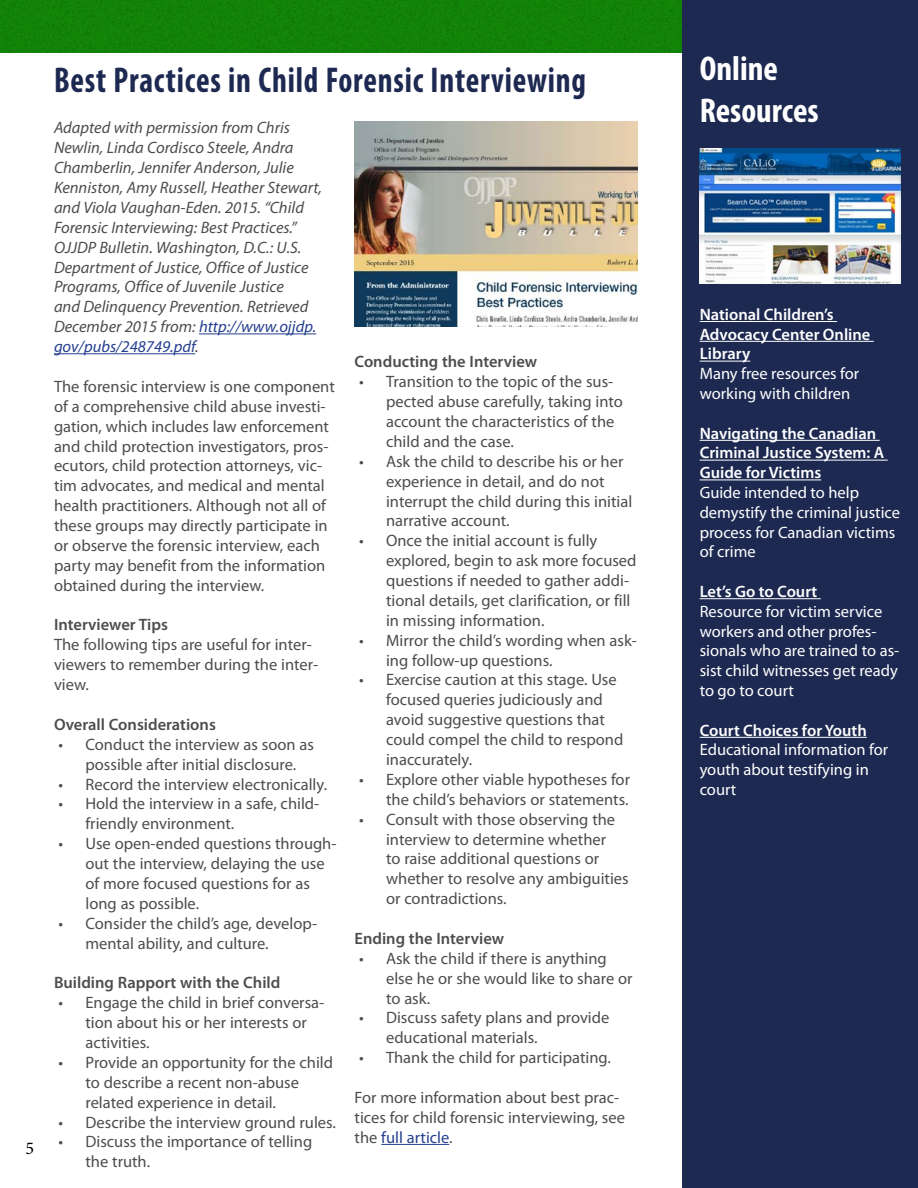
<style>
.page{position:relative;width:918px;height:1188px;background:#fff}
.page>*{position:absolute;margin:0;border:0;box-sizing:border-box;transform-origin:0 0}
.t1{font:700 condensed 36px "Myriad Pro";letter-spacing:.025em;color:#1d2951;scale:.9 1}
.t2{font:700 condensed 34.5px/41.4px "Myriad Pro";color:#fff}
.t3{font:18px "Minion Pro";color:#000}
.t4{font:16.5px/20px "Myriad Pro";color:#4d4d4f}
.t5{font:italic 16.5px/20px "Myriad Pro";color:#4d4d4f}
.t6{font:16.5px/19.8px "Myriad Pro";color:#fff}
.t7{font:600 16.5px/19.8px "Myriad Pro";color:#fff}
.t8{font:600 16.5px "Myriad Pro";color:#4d4d4f}
.s1{color:#25408f}
</style>
<div class="page">
<img style="left:0;top:0;width:682px;height:52px">
<div style="left:682px;top:0;width:236px;height:1188px;background:#1d2951"></div>
<hr style="left:700px;top:321px;width:137px;height:1px;background:#fff">
<hr style="left:700px;top:341px;width:174px;height:1px;background:#fff">
<hr style="left:700px;top:361px;width:50px;height:1px;background:#fff">
<hr style="left:700px;top:440px;width:180px;height:1px;background:#fff">
<hr style="left:700px;top:460px;width:188px;height:1px;background:#fff">
<hr style="left:700px;top:480px;width:121px;height:1px;background:#fff">
<hr style="left:700px;top:598px;width:121px;height:1px;background:#fff">
<hr style="left:700px;top:737px;width:167px;height:1px;background:#fff">
<img style="left:699px;top:148px;width:202px;height:135px">
<hr style="left:199px;top:333px;width:117px;height:1px;background:#25408f">
<hr style="left:54px;top:353px;width:141px;height:1px;background:#25408f">
<hr style="left:381px;top:1144px;width:68px;height:1px;background:#25408f">
<img style="left:355px;top:121px;width:282px;height:205px">
<p class="t3" style="left:26px;top:1136px;width:10px">5</p>
<h1 class="t1" style="left:54px;top:58px;width:593px">Best Practices in Child Forensic Interviewing</h1>
<p class="t5" style="left:54px;top:118px;width:270px">Adapted with permission from Chris Newlin, Linda Cordisco Steele, Andra Chamberlin, Jennifer Anderson, Julie Kenniston, Amy Russell, Heather Stewart, and Viola Vaughan-Eden. 2015. “Child Forensic Interviewing: Best Practices.” OJJDP Bulletin. Washington, D.C.: U.S.<br>Department of Justice, Office of Justice Programs, Office of Juvenile Justice<br>and Delinquency Prevention. Retrieved December 2015 from: <span class="s1">http://www.ojjdp. gov/pubs/248749.pdf</span>.</p>
<p class="t4" style="left:54px;top:376px;width:282px">The forensic interview is one component of a comprehensive child abuse investi&shy;gation, which includes law enforcement and child protection investigators, pros&shy;ecutors, child protection attorneys, vic&shy;tim advocates, and medical and mental health practitioners. Although not all of these groups may directly participate in or observe the forensic interview, each party may benefit from the information obtained during the interview.</p>
<p class="t8" style="left:54px;top:614px;width:116px">Interviewer Tips</p>
<p class="t4" style="left:54px;top:635px;width:266px">The following tips are useful for inter&shy;viewers to remember during the inter&shy;view.</p>
<p class="t8" style="left:54px;top:714px;width:163px">Overall Considerations</p>
<p class="t4" style="left:59px;top:734px;width:257px;text-align:center">• Conduct the interview as soon as possible after initial disclosure.</p>
<p class="t4" style="left:59px;top:774px;width:270px">• Record the interview electronically.</p>
<p class="t4" style="left:85px;top:794px;width:235px;text-indent:-27px">• Hold the interview in a safe, child&shy;friendly environment.</p>
<p class="t4" style="left:85px;top:833px;width:253px;text-indent:-27px">• Use open-ended questions through&shy;out the interview, delaying the use of more focused questions for as long as possible.</p>
<p class="t4" style="left:85px;top:913px;width:233px;text-indent:-27px">• Consider the child’s age, develop&shy;mental ability, and culture.</p>
<p class="t8" style="left:54px;top:972px;width:228px">Building Rapport with the Child</p>
<p class="t4" style="left:85px;top:992px;width:240px;text-indent:-27px">• Engage the child in brief conversa&shy;tion about his or her interests or activities.</p>
<p class="t4" style="left:85px;top:1052px;width:249px;text-indent:-27px">• Provide an opportunity for the child to describe a recent non-abuse related experience in detail.</p>
<p class="t4" style="left:59px;top:1112px;width:279px">• Describe the interview ground rules.</p>
<p class="t4" style="left:85px;top:1132px;width:228px;text-indent:-27px">• Discuss the importance of telling the truth.</p>
<p class="t8" style="left:355px;top:351px;width:184px">Conducting the Interview</p>
<p class="t4" style="left:386px;top:371px;width:238px;text-indent:-27px">• Transition to the topic of the sus&shy;pected abuse carefully, taking into account the characteristics of the child and the case.</p>
<p class="t4" style="left:386px;top:451px;width:248px;text-indent:-27px">• Ask the child to describe his or her experience in detail, and do not interrupt the child during this initial narrative account.</p>
<p class="t4" style="left:386px;top:531px;width:252px;text-indent:-27px">• Once the initial account is fully explored, begin to ask more focused questions if needed to gather addi&shy;tional details, get clarification, or fill in missing information.</p>
<p class="t4" style="left:386px;top:630px;width:252px;text-indent:-27px">• Mirror the child’s wording when ask&shy;ing follow-up questions.</p>
<p class="t4" style="left:386px;top:670px;width:239px;text-indent:-27px">• Exercise caution at this stage. Use focused queries judiciously and avoid suggestive questions that could compel the child to respond inaccurately.</p>
<p class="t4" style="left:359px;top:769px;width:273px;text-align:right">• Explore other viable hypotheses for the child’s behaviors or statements.</p>
<p class="t4" style="left:386px;top:809px;width:244px;text-indent:-27px">• Consult with those observing the interview to determine whether<br>to raise additional questions or whether to resolve any ambiguities or contradictions.</p>
<p class="t8" style="left:355px;top:928px;width:151px">Ending the Interview</p>
<p class="t4" style="left:386px;top:948px;width:248px;text-indent:-27px">• Ask the child if there is anything else he or she would like to share or to ask.</p>
<p class="t4" style="left:386px;top:1008px;width:225px;text-indent:-27px">• Discuss safety plans and provide educational materials.</p>
<p class="t4" style="left:359px;top:1047px;width:253px">• Thank the child for participating.</p>
<p class="t4" style="left:355px;top:1087px;width:272px">For more information about best prac&shy;tices for child forensic interviewing, see the <span class="s1">full article</span>.</p>
<h2 class="t2" style="left:700px;top:48px;width:120px">Online<br>Resources</h2>
<p class="t7" style="left:700px;top:304px;width:172px">National Children’s<br>Advocacy Center Online<br>Library</p>
<p class="t6" style="left:700px;top:364px;width:161px">Many free resources for working with children</p>
<p class="t7" style="left:700px;top:423px;width:186px">Navigating the Canadian<br>Criminal Justice System: A<br>Guide for Victims</p>
<p class="t6" style="left:700px;top:482px;width:202px">Guide intended to help demystify the criminal justice process for Canadian victims of crime</p>
<p class="t7" style="left:700px;top:581px;width:119px">Let’s Go to Court</p>
<p class="t6" style="left:700px;top:601px;width:201px">Resource for victim service workers and other profes&shy;sionals who are trained to as&shy;sist child witnesses get ready to go to court</p>
<p class="t7" style="left:700px;top:720px;width:169px">Court Choices for Youth</p>
<p class="t6" style="left:700px;top:740px;width:190px">Educational information for youth about testifying in court</p>
</div>
